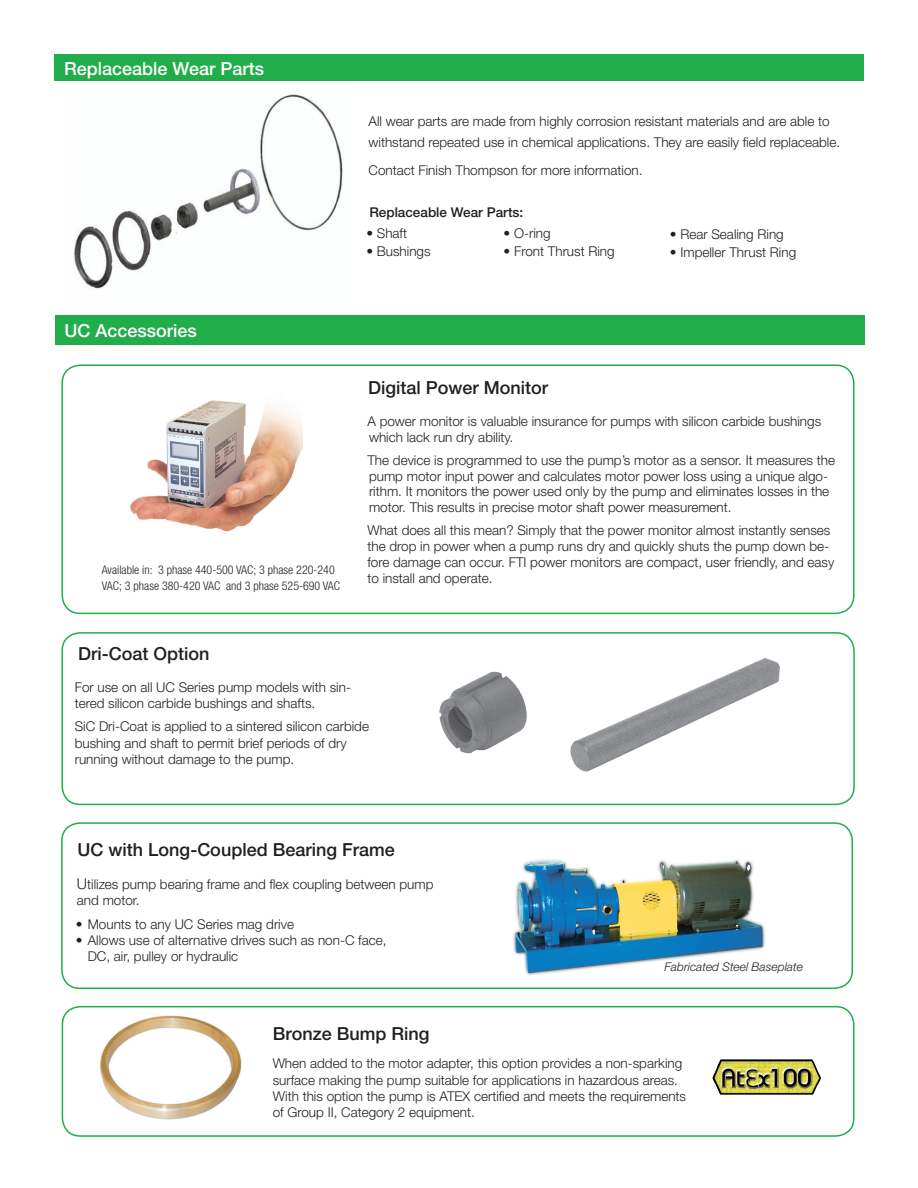
<style>
.page{position:relative;width:918px;height:1188px;background:#fff}
.page>*{position:absolute;margin:0;border:0;box-sizing:border-box;transform-origin:0 0}
.t1{font:500 18px "Helvetica Neue";color:#231f20}
.t2{font:500 18px "Helvetica Neue";color:#fff}
.t3{font:300 13.5px/16.2px "Helvetica Neue";color:#231f20}
.t4{font:500 13.5px "Helvetica Neue";color:#231f20}
.t5{font:300 condensed 12px/16.5px "Helvetica Neue";color:#231f20}
.t6{font:italic 300 12px "Helvetica Neue";color:#231f20}
.s1{font-size:15px}
</style>
<div class="page">
<div style="left:62px;top:1006px;width:793px;height:131px;border:2px solid #21ad4a;border-radius:18px"></div>
<div style="left:61px;top:822px;width:792px;height:167px;border:2px solid #21ad4a;border-radius:18px"></div>
<div style="left:61px;top:364px;width:794px;height:250px;border:2px solid #21ad4a;border-radius:18px"></div>
<div style="left:55px;top:316px;width:810px;height:29px;background:#21ad4a"></div>
<img style="left:130px;top:400px;width:172px;height:132px">
<img style="left:513px;top:859px;width:252px;height:117px">
<div style="left:54px;top:54px;width:810px;height:27px;background:#21ad4a"></div>
<img style="left:74px;top:94px;width:269px;height:195px">
<img style="left:100px;top:1015px;width:142px;height:105px">
<img style="left:712px;top:1059px;width:109px;height:36px">
<img style="left:570px;top:658px;width:210px;height:114px">
<img style="left:439px;top:671px;width:88px;height:83px">
<div style="left:61px;top:632px;width:794px;height:173px;border:2px solid #21ad4a;border-radius:18px"></div>
<h1 class="t2" style="left:64px;top:58px;width:202px">Replaceable Wear Parts</h1>
<h1 class="t2" style="left:65px;top:320px;width:134px">UC Accessories</h1>
<p class="t5" style="left:102px;top:561px;width:240px">Available in: 3 phase 440-500 VAC; 3 phase 220-240<br>VAC; 3 phase 380-420 VAC and 3 phase 525-690 VAC</p>
<p class="t3" style="left:369px;top:111px;width:473px;line-height:21px">All wear parts are made from highly corrosion resistant materials and are able to withstand repeated use in chemical applications. They are easily field replaceable.</p>
<p class="t3" style="left:369px;top:162px;width:276px">Contact Finish Thompson for more information.</p>
<p class="t4" style="left:369px;top:204px;width:155px">Replaceable Wear Parts:</p>
<p class="t3" style="left:366px;top:225px;width:42px">• Shaft</p>
<p class="t3" style="left:366px;top:243px;width:66px">• Bushings</p>
<p class="t3" style="left:504px;top:225px;width:49px">• O-ring</p>
<p class="t3" style="left:504px;top:243px;width:113px">• Front Thrust Ring</p>
<h1 class="t1" style="left:368px;top:377px;width:182px">Digital Power Monitor</h1>
<p class="t3" style="left:670px;top:226px;width:115px">• Rear Sealing Ring</p>
<p class="t3" style="left:670px;top:244px;width:128px">• Impeller Thrust Ring</p>
<p class="t3" style="left:367px;top:413px;width:455px;line-height:15.8px">A power monitor is valuable insurance for pumps with silicon carbide bushings which lack run dry ability.</p>
<p class="t3" style="left:367px;top:452px;width:469px;line-height:15.8px">The device is programmed to use the pump’s motor as a sensor. It measures the pump motor input power and calculates motor power loss using a unique algo&shy;rithm. It monitors the power used only by the pump and eliminates losses in the motor. This results in precise motor shaft power measurement.</p>
<p class="t3" style="left:367px;top:523px;width:468px;line-height:15.8px">What does all this mean? Simply that the power monitor almost instantly senses the drop in power when a pump runs dry and quickly shuts the pump down be&shy;fore damage can occur. FTI power monitors are compact, user friendly, and easy to install and operate.</p>
<h1 class="t1" style="left:78px;top:643px;width:133px">Dri-Coat Option</h1>
<p class="t3" style="left:75px;top:679px;width:278px">For use on all UC Series pump models with sin&shy;tered silicon carbide bushings and shafts.</p>
<p class="t3" style="left:75px;top:718px;width:296px">SiC Dri-Coat is applied to a sintered silicon carbide bushing and shaft to permit brief periods of dry running without damage to the pump.</p>
<h1 class="t1" style="left:78px;top:839px;width:319px">UC with Long-Coupled Bearing Frame</h1>
<p class="t3" style="left:77px;top:876px;width:358px"><span class="s1">U</span>tilizes pump bearing frame and flex coupling between pump and motor.</p>
<p class="t3" style="left:76px;top:916px;width:220px">• Mounts to any UC Series mag drive</p>
<p class="t3" style="left:88px;top:932px;width:300px;text-indent:-12px">• Allows use of alternative drives such as non-C face,<br>DC, air, pulley or hydraulic</p>
<p class="t6" style="left:664px;top:959px;width:140px">Fabricated Steel Baseplate</p>
<h1 class="t1" style="left:273px;top:1023px;width:158px">Bronze Bump Ring</h1>
<p class="t3" style="left:273px;top:1055px;width:415px">When added to the motor adapter, this option provides a non-sparking surface making the pump suitable for applications in hazardous areas.<br>With this option the pump is ATEX certified and meets the requirements of Group II, Category 2 equipment.</p>
</div>
